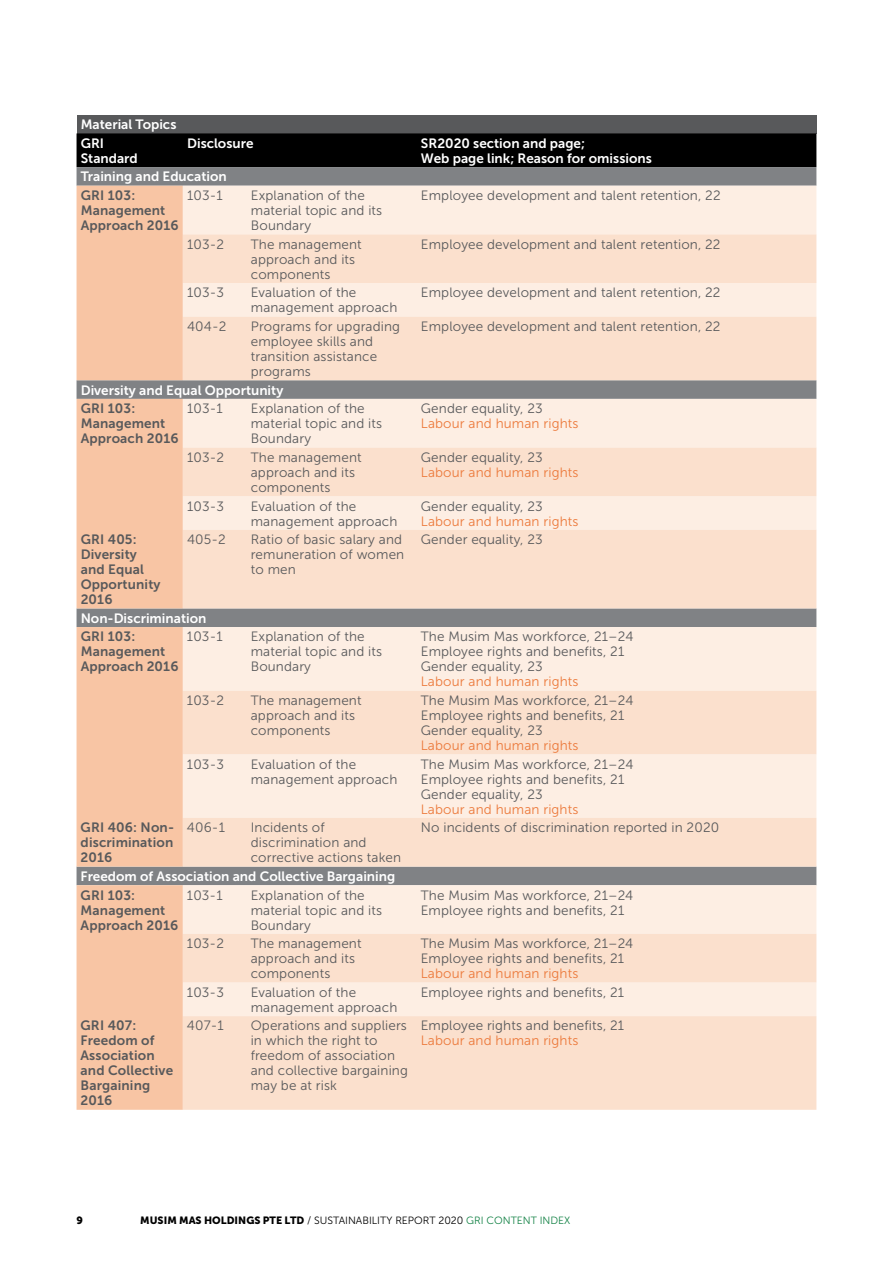
<style>
.page{position:relative;width:893px;height:1263px;background:#fff}
.page>*{position:absolute;margin:0;border:0;box-sizing:border-box;transform-origin:0 0}
.t1{font:13.5px/15px "Museo Sans 300";letter-spacing:.01em;color:#58595b}
.t2{font:13.5px/15px "Museo Sans 700";letter-spacing:.01em;color:#58595b}
.t3{font:13.5px/18.6px "Museo Sans 700";color:#fff}
.t4{font:13.5px "Museo Sans 300";letter-spacing:.01em;color:#ec7a3c}
.t5{font:10.5px "Museo Sans 300";color:#000}
.t6{font:10.5px "Museo Sans 900";color:#000}
.s1{font-family:"Museo Sans 900"}
.s2{color:#118144}
</style>
<div class="page">
<div style="left:77px;top:115px;width:739px;height:18px;background:#58595b"></div>
<div style="left:77px;top:133px;width:739px;height:34px;background:#000"></div>
<div style="left:77px;top:167px;width:739px;height:19px;background:#808285"></div>
<div style="left:77px;top:186px;width:106px;height:924px;background:#f8c5a4"></div>
<div style="left:183px;top:186px;width:633px;height:48px;background:#fdeee3"></div>
<svg style="left:183px;top:234px;width:633px;height:876px;background:#f4dfd0"></svg>
<p class="t3" style="left:81px;top:115px;width:97px">Material Topics<br>GRI</p>
<p class="t3" style="left:81px;top:149px;width:59px">Standard</p>
<p class="t3" style="left:187px;top:134px;width:68px">Disclosure</p>
<p class="t3" style="left:421px;top:136px;width:232px;line-height:15px">SR2020 section and page;<br>Web page link; Reason for omissions</p>
<p class="t3" style="left:81px;top:167px;width:147px">Training and Education</p>
<p class="t2" style="left:81px;top:188px;width:99px">GRI 103:<br>Management<br>Approach 2016</p>
<p class="t1" style="left:187px;top:188px;width:37px">103-1</p>
<p class="t1" style="left:251px;top:188px;width:133px">Explanation of the material topic and its<br>Boundary</p>
<p class="t1" style="left:421px;top:188px;width:301px">Employee development and talent retention, 22</p>
<p class="t1" style="left:187px;top:237px;width:39px">103-2</p>
<p class="t1" style="left:251px;top:237px;width:112px">The management approach and its components</p>
<p class="t1" style="left:421px;top:237px;width:301px">Employee development and talent retention, 22</p>
<p class="t1" style="left:187px;top:285px;width:39px">103-3</p>
<p class="t1" style="left:251px;top:285px;width:148px">Evaluation of the management approach</p>
<p class="t1" style="left:421px;top:285px;width:301px">Employee development and talent retention, 22</p>
<p class="t1" style="left:187px;top:319px;width:41px">404-2</p>
<p class="t1" style="left:251px;top:319px;width:151px">Programs for upgrading employee skills and transition assistance programs</p>
<p class="t1" style="left:421px;top:319px;width:301px">Employee development and talent retention, 22</p>
<p class="t3" style="left:81px;top:381px;width:204px">Diversity and Equal Opportunity</p>
<p class="t2" style="left:81px;top:401px;width:99px">GRI 103:<br>Management<br>Approach 2016</p>
<p class="t1" style="left:187px;top:401px;width:37px">103-1</p>
<p class="t1" style="left:251px;top:401px;width:133px">Explanation of the material topic and its<br>Boundary</p>
<p class="t1" style="left:421px;top:401px;width:123px">Gender equality, 23</p>
<p class="t4" style="left:421px;top:416px;width:159px">Labour and human rights</p>
<p class="t1" style="left:187px;top:450px;width:39px">103-2</p>
<p class="t1" style="left:251px;top:450px;width:112px">The management approach and its components</p>
<p class="t1" style="left:421px;top:450px;width:123px">Gender equality, 23</p>
<p class="t4" style="left:421px;top:465px;width:159px">Labour and human rights</p>
<p class="t1" style="left:187px;top:498px;width:39px">103-3</p>
<p class="t1" style="left:251px;top:498px;width:148px">Evaluation of the management approach</p>
<p class="t1" style="left:421px;top:498px;width:123px">Gender equality, 23</p>
<p class="t4" style="left:421px;top:514px;width:159px">Labour and human rights</p>
<p class="t2" style="left:81px;top:532px;width:81px">GRI 405:<br>Diversity and Equal<br>Opportunity<br>2016</p>
<p class="t1" style="left:187px;top:532px;width:40px">405-2</p>
<p class="t1" style="left:251px;top:532px;width:155px">Ratio of basic salary and remuneration of women to men</p>
<p class="t1" style="left:421px;top:532px;width:123px">Gender equality, 23</p>
<p class="t3" style="left:81px;top:609px;width:127px">Non-Discrimination</p>
<p class="t2" style="left:81px;top:629px;width:99px">GRI 103:<br>Management<br>Approach 2016</p>
<p class="t1" style="left:187px;top:629px;width:37px">103-1</p>
<p class="t1" style="left:251px;top:629px;width:133px">Explanation of the material topic and its<br>Boundary</p>
<p class="t1" style="left:421px;top:629px;width:214px">The Musim Mas workforce, 21–24<br>Employee rights and benefits, 21<br>Gender equality, 23</p>
<p class="t4" style="left:421px;top:674px;width:159px">Labour and human rights</p>
<p class="t1" style="left:187px;top:693px;width:39px">103-2</p>
<p class="t1" style="left:251px;top:693px;width:112px">The management approach and its components</p>
<p class="t1" style="left:421px;top:693px;width:214px">The Musim Mas workforce, 21–24<br>Employee rights and benefits, 21<br>Gender equality, 23</p>
<p class="t4" style="left:421px;top:738px;width:159px">Labour and human rights</p>
<p class="t1" style="left:187px;top:757px;width:39px">103-3</p>
<p class="t1" style="left:251px;top:757px;width:148px">Evaluation of the management approach</p>
<p class="t1" style="left:421px;top:757px;width:214px">The Musim Mas workforce, 21–24<br>Employee rights and benefits, 21<br>Gender equality, 23</p>
<p class="t4" style="left:421px;top:802px;width:159px">Labour and human rights</p>
<p class="t2" style="left:81px;top:820px;width:95px;text-align:justify">GRI 406: Non&shy;discrimination 2016</p>
<p class="t1" style="left:187px;top:820px;width:40px">406-1</p>
<p class="t1" style="left:251px;top:820px;width:152px">Incidents of discrimination and corrective actions taken</p>
<p class="t1" style="left:421px;top:820px;width:300px">No incidents of discrimination reported in 2020</p>
<p class="t3" style="left:81px;top:867px;width:316px">Freedom of Association and Collective Bargaining</p>
<p class="t2" style="left:81px;top:887px;width:99px">GRI 103:<br>Management<br>Approach 2016</p>
<p class="t1" style="left:187px;top:887px;width:37px">103-1</p>
<p class="t1" style="left:251px;top:887px;width:133px">Explanation of the material topic and its<br>Boundary</p>
<p class="t1" style="left:421px;top:887px;width:214px">The Musim Mas workforce, 21–24<br>Employee rights and benefits, 21</p>
<p class="t1" style="left:187px;top:936px;width:39px">103-2</p>
<p class="t1" style="left:251px;top:936px;width:112px">The management approach and its components</p>
<p class="t1" style="left:421px;top:936px;width:214px">The Musim Mas workforce, 21–24<br>Employee rights and benefits, 21</p>
<p class="t4" style="left:421px;top:966px;width:159px">Labour and human rights</p>
<p class="t1" style="left:187px;top:985px;width:39px">103-3</p>
<p class="t1" style="left:251px;top:985px;width:148px">Evaluation of the management approach</p>
<p class="t1" style="left:421px;top:985px;width:205px">Employee rights and benefits, 21</p>
<p class="t2" style="left:81px;top:1018px;width:94px">GRI 407:<br>Freedom of<br>Association and Collective<br>Bargaining<br>2016</p>
<p class="t1" style="left:187px;top:1018px;width:38px">407-1</p>
<p class="t1" style="left:251px;top:1018px;width:159px">Operations and suppliers in which the right to freedom of association and collective bargaining may be at risk</p>
<p class="t1" style="left:421px;top:1018px;width:205px">Employee rights and benefits, 21</p>
<p class="t4" style="left:421px;top:1033px;width:159px">Labour and human rights</p>
<p class="t6" style="left:77px;top:1214px;width:8px">9</p>
<p class="t5" style="left:140px;top:1215px;width:432px"><span class="s1">MUSIM MAS HOLDINGS PTE LTD</span> / SUSTAINABILITY REPORT 2020 <span class="s2">GRI CONTENT INDEX</span></p>
</div>
